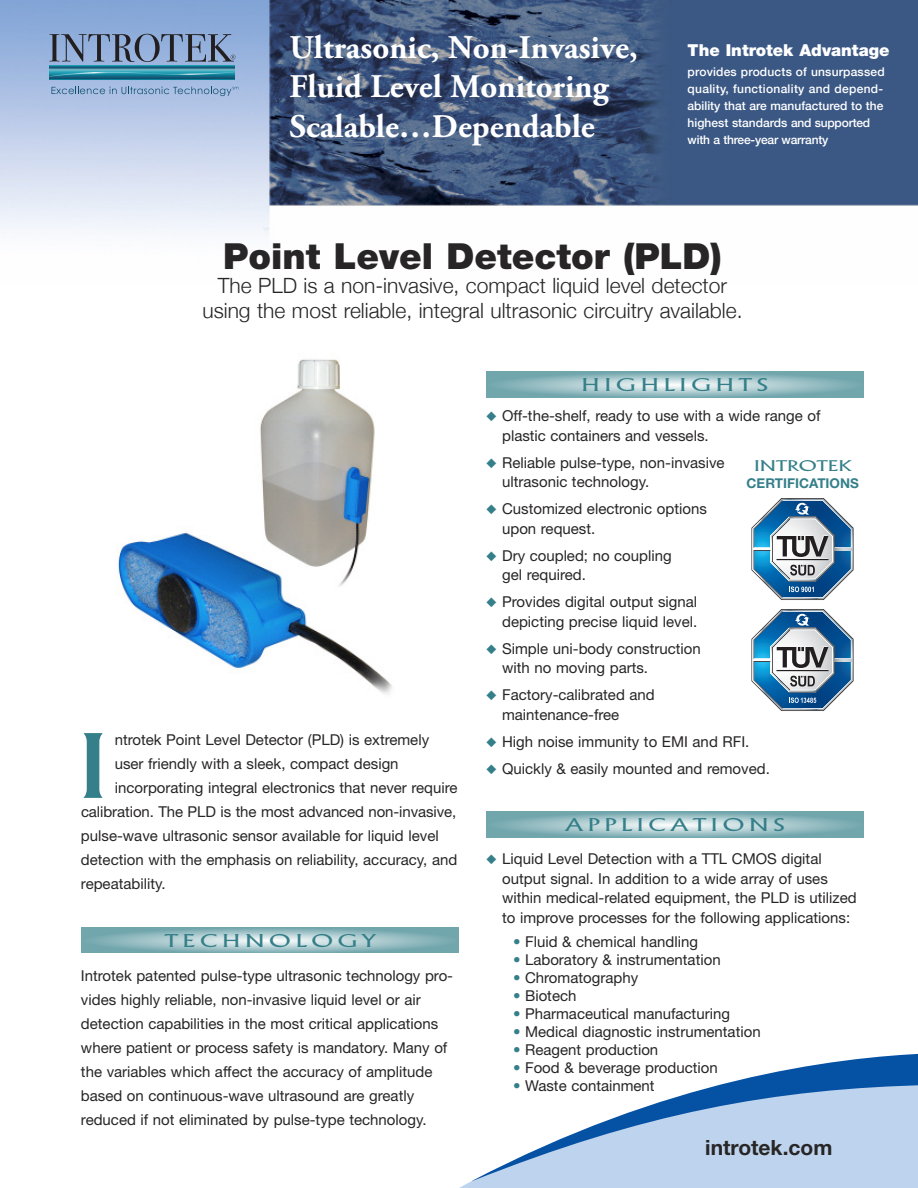
<style>
.page{position:relative;width:918px;height:1188px;background:#fff}
.page>*{position:absolute;margin:0;border:0;box-sizing:border-box;transform-origin:0 0}
.t1{font:300 90px "Alberta Wide";color:#347f89}
.t2{font:900 36px "Helvetica Neue";color:#272526}
.t3{font:700 33px/39.6px "Adobe Garamond Pro";color:#fff}
.t4{font:300 21px/24.8px "Helvetica Neue";color:#272526;text-align:center}
.t5{font:700 21px "Helvetica Neue";color:#272526}
.t6{font:300 18px "Alberta Wide";letter-spacing:.265em;color:#347f89}
.t7{font:900 16.5px "Helvetica Neue";color:#fff}
.t8{font:15px/19.5px "Helvetica Neue";color:#272526}
.t9{font:300 15px "Alberta Wide";color:#347f89}
.t10{font:700 13.5px "Helvetica Neue";color:#347f89}
.t11{font:500 12px/17.1px "Helvetica Neue";color:#fff}
.s1{color:#347f89}
</style>
<div class="page">
<img style="left:116px;top:359px;width:276px;height:335px">
<div style="left:459px;top:1181px;width:459px;height:7px;background:#bed3ed"></div>
<svg style="left:472px;top:1053px;width:446px;height:128px;fill:#bed3ed"></svg>
<img style="left:0;top:0;width:918px;height:236px">
<svg style="left:486px;top:812px;width:378px;height:25px;background:#97bdc2"></svg>
<svg style="left:486px;top:372px;width:378px;height:25px;background:#97bdc3"></svg>
<svg style="left:81px;top:927px;width:378px;height:26px;background:#95bcc2"></svg>
<svg style="left:752px;top:498px;width:102px;height:102px"></svg>
<svg style="left:752px;top:609px;width:102px;height:102px"></svg>
<svg style="left:51px;top:87px;width:187px;height:9px;background:#8fabce"></svg>
<svg style="left:49px;top:65px;width:186px;height:15px;background:#2b819a"></svg>
<svg style="left:49px;top:72px;width:186px;height:5px"></svg>
<svg style="left:49px;top:34px;width:186px;height:28px;background:#7589a9"></svg>
<h3 class="t3" style="left:290px;top:30px;width:350px">Ultrasonic, Non-Invasive,<br>Fluid Level Monitoring<br>Scalable…Dependable</h3>
<p class="t7" style="left:688px;top:44px;width:203px">The Introtek Advantage</p>
<p class="t11" style="left:688px;top:63px;width:199px">provides products of unsurpassed quality, functionality and depend&shy;ability that are manufactured to the highest standards and supported with a three-year warranty</p>
<h2 class="t2" style="left:223px;top:243px;width:500px">Point Level Detector (PLD)</h2>
<h3 class="t4" style="left:202px;top:273px;width:542px">The PLD is a non-invasive, compact liquid level detector using the most reliable, integral ultrasonic circuitry available.</h3>
<h1 class="t1" style="left:76px;top:715px;width:36px">I</h1>
<p class="t8" style="left:115px;top:731px;width:316px">ntrotek Point Level Detector (PLD) is extremely</p>
<p class="t8" style="left:115px;top:755px;width:285px">user friendly with a sleek, compact design</p>
<p class="t8" style="left:115px;top:779px;width:344px">incorporating integral electronics that never require</p>
<p class="t8" style="left:81px;top:803px;width:377px">calibration. The PLD is the most advanced non-invasive,</p>
<p class="t8" style="left:81px;top:827px;width:359px">pulse-wave ultrasonic sensor available for liquid level</p>
<p class="t8" style="left:81px;top:851px;width:378px">detection with the emphasis on reliability, accuracy, and</p>
<p class="t8" style="left:81px;top:875px;width:86px">repeatability.</p>
<p class="t6" style="left:165px;top:930px;width:212px">TECHNOLOGY</p>
<p class="t8" style="left:81px;top:966px;width:374px;line-height:24px">Introtek patented pulse-type ultrasonic technology pro&shy;vides highly reliable, non-invasive liquid level or air detection capabilities in the most critical applications where patient or process safety is mandatory. Many of the variables which affect the accuracy of amplitude based on continuous-wave ultrasound are greatly reduced if not eliminated by pulse-type technology.</p>
<p class="t6" style="left:582px;top:375px;width:188px">HIGHLIGHTS</p>
<p class="t8" style="left:502px;top:408px;width:320px;text-indent:-16px"><span class="s1">◆</span> Off-the-shelf, ready to use with a wide range of plastic containers and vessels.</p>
<p class="t8" style="left:502px;top:454px;width:224px;text-indent:-16px"><span class="s1">◆</span> Reliable pulse-type, non-invasive ultrasonic technology.</p>
<p class="t8" style="left:502px;top:501px;width:206px;text-indent:-16px"><span class="s1">◆</span> Customized electronic options upon request.</p>
<p class="t8" style="left:502px;top:547px;width:171px;text-indent:-16px"><span class="s1">◆</span> Dry coupled; no coupling gel required.</p>
<p class="t8" style="left:486px;top:594px;width:213px;text-align:right"><span class="s1">◆</span> Provides digital output signal depicting precise liquid level.</p>
<p class="t8" style="left:502px;top:640px;width:200px;text-indent:-16px"><span class="s1">◆</span> Simple uni-body construction with no moving parts.</p>
<p class="t8" style="left:502px;top:687px;width:154px;text-indent:-16px"><span class="s1">◆</span> Factory-calibrated and maintenance-free</p>
<p class="t8" style="left:486px;top:733px;width:265px"><span class="s1">◆</span> High noise immunity to EMI and RFI.</p>
<p class="t8" style="left:486px;top:760px;width:285px"><span class="s1">◆</span> Quickly &amp; easily mounted and removed.</p>
<p class="t9" style="left:754px;top:457px;width:99px">INTROTEK</p>
<p class="t10" style="left:747px;top:478px;width:114px">CERTIFICATIONS</p>
<p class="t6" style="left:565px;top:815px;width:221px">APPLICATIONS</p>
<p class="t8" style="left:502px;top:851px;width:356px;text-indent:-16px"><span class="s1">◆</span> Liquid Level Detection with a TTL CMOS digital output signal. In addition to a wide array of uses within medical-related equipment, the PLD is utilized to improve processes for the following applications:</p>
<p class="t8" style="left:513px;top:933px;width:187px"><span class="s1">•</span> Fluid &amp; chemical handling</p>
<p class="t8" style="left:513px;top:951px;width:209px"><span class="s1">•</span> Laboratory &amp; instrumentation</p>
<p class="t8" style="left:513px;top:969px;width:127px"><span class="s1">•</span> Chromatography</p>
<p class="t8" style="left:513px;top:987px;width:65px"><span class="s1">•</span> Biotech</p>
<p class="t8" style="left:513px;top:1005px;width:218px"><span class="s1">•</span> Pharmaceutical manufacturing</p>
<p class="t8" style="left:513px;top:1023px;width:249px"><span class="s1">•</span> Medical diagnostic instrumentation</p>
<p class="t8" style="left:513px;top:1041px;width:147px"><span class="s1">•</span> Reagent production</p>
<p class="t8" style="left:513px;top:1059px;width:206px"><span class="s1">•</span> Food &amp; beverage production</p>
<p class="t8" style="left:513px;top:1077px;width:143px"><span class="s1">•</span> Waste containment</p>
<h3 class="t5" style="left:705px;top:1140px;width:129px">introtek.com</h3>
</div>
